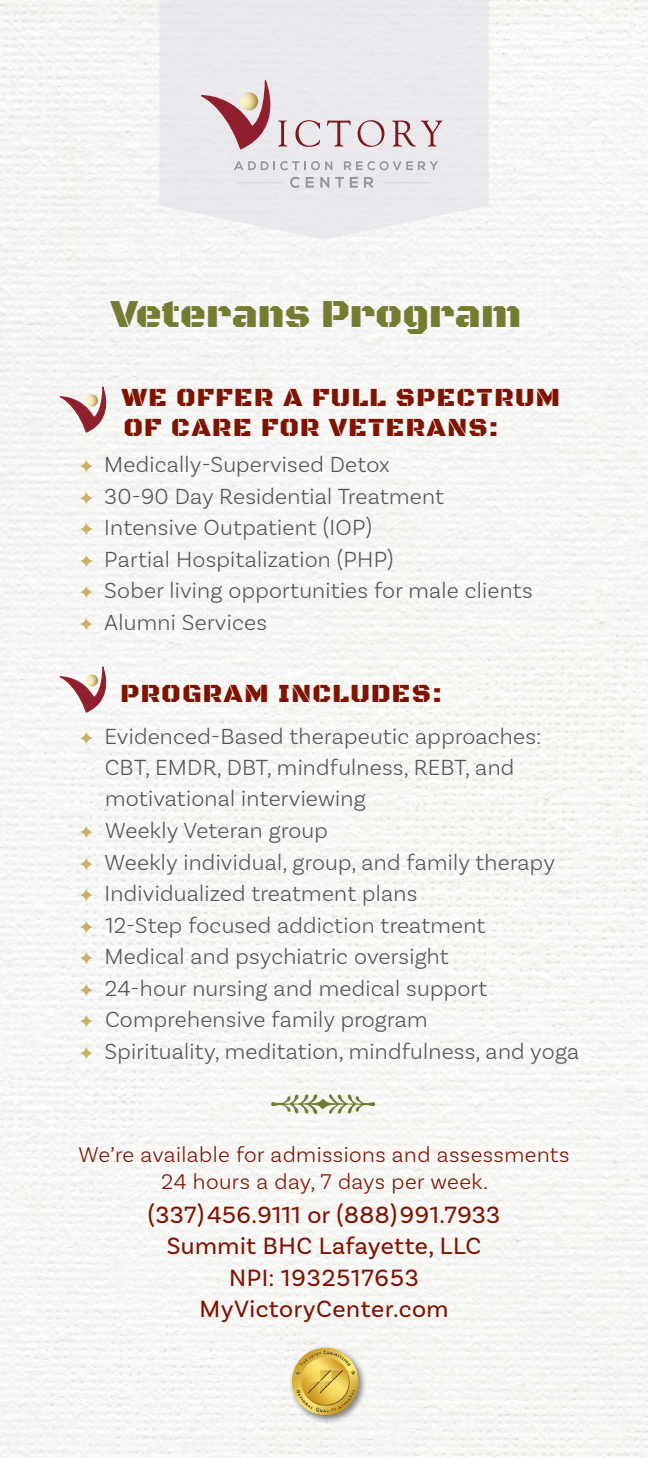
<style>
.page{position:relative;width:648px;height:1458px;background:#f7f7f6}
.page>*{position:absolute;margin:0;border:0;box-sizing:border-box;transform-origin:0 0}
.t1{font:40.5px "Black Ops One";color:#747c32}
.t2{font:26.78px "Black Ops One";letter-spacing:.05em;color:#7f1301}
.t3{font:24.75px "Basic Sans";letter-spacing:.02em;color:#7f1301}
.t4{font:24.75px "Basic Sans";letter-spacing:.04em;color:#7f1301}
.t5{font:300 23.18px/32.4px "Basic Sans";letter-spacing:.01em;color:#54555a}
.t6{font:300 22.5px "Basic Sans";letter-spacing:.02em;color:#7f1301}
.s1{color:#c9b168}
</style>
<div class="page">
<svg style="left:60px;top:386px;width:50px;height:46px"></svg>
<svg style="left:60px;top:666px;width:50px;height:46px"></svg>
<div style="left:289px;top:1345px;width:78px;height:79px;background:#231f20;opacity:.55"></div>
<img style="left:292px;top:1348px;width:66px;height:67px;border-radius:33px">
<svg style="left:159px;top:0;width:330px;height:240px;background:#ebe9ec"></svg>
<svg style="left:234px;top:161px;width:98px;height:9px"></svg>
<svg style="left:344px;top:161px;width:94px;height:9px"></svg>
<svg style="left:290px;top:177px;width:10px;height:11px"></svg>
<svg style="left:306px;top:177px;width:8px;height:11px"></svg>
<svg style="left:320px;top:177px;width:9px;height:11px"></svg>
<svg style="left:335px;top:177px;width:9px;height:11px"></svg>
<svg style="left:350px;top:177px;width:8px;height:11px"></svg>
<svg style="left:364px;top:177px;width:10px;height:11px"></svg>
<hr style="left:384px;top:182px;width:47px;height:1px;background:#d9dada">
<hr style="left:237px;top:182px;width:46px;height:1px;background:#d9dada">
<svg style="left:201px;top:80px;width:86px;height:71px;background:#d2b4b8"></svg>
<svg style="left:295px;top:120px;width:25px;height:27px"></svg>
<svg style="left:327px;top:121px;width:24px;height:26px"></svg>
<svg style="left:358px;top:120px;width:26px;height:27px"></svg>
<svg style="left:392px;top:120px;width:50px;height:27px"></svg>
<div style="left:271px;top:1094px;width:104px;height:20px;background:#f7f7f5"></div>
<p class="t1" style="left:111px;top:290px;width:412px">Veterans Program</p>
<p class="t2" style="left:122px;top:382px;width:440px">WE OFFER A FULL SPECTRUM</p>
<p class="t2" style="left:124px;top:411px;width:376px">OF CARE FOR VETERANS:</p>
<p class="t5" style="left:80px;top:448px;width:312px"><span class="s1">✦</span> Medically-Supervised Detox</p>
<p class="t5" style="left:80px;top:479px;width:366px"><span class="s1">✦</span> 30-90 Day Residential Treatment</p>
<p class="t5" style="left:80px;top:511px;width:294px"><span class="s1">✦</span> Intensive Outpatient (IOP)</p>
<p class="t5" style="left:80px;top:542px;width:315px"><span class="s1">✦</span> Partial Hospitalization (PHP)</p>
<p class="t5" style="left:80px;top:574px;width:454px"><span class="s1">✦</span> Sober living opportunities for male clients</p>
<p class="t5" style="left:80px;top:605px;width:189px"><span class="s1">✦</span> Alumni Services</p>
<p class="t2" style="left:121px;top:678px;width:323px">PROGRAM INCLUDES:</p>
<p class="t5" style="left:80px;top:719px;width:463px"><span class="s1">✦</span> Evidenced-Based therapeutic approaches:</p>
<p class="t5" style="left:105px;top:751px;width:411px">CBT, EMDR, DBT, mindfulness, REBT, and</p>
<p class="t5" style="left:80px;top:781px;width:288px;text-indent:26px">motivational interviewing <span class="s1">✦</span> Weekly Veteran group</p>
<p class="t5" style="left:80px;top:845px;width:477px"><span class="s1">✦</span> Weekly individual, group, and family therapy</p>
<p class="t5" style="left:80px;top:877px;width:339px"><span class="s1">✦</span> Individualized treatment plans</p>
<p class="t5" style="left:80px;top:908px;width:407px"><span class="s1">✦</span> 12-Step focused addiction treatment</p>
<p class="t5" style="left:80px;top:940px;width:371px"><span class="s1">✦</span> Medical and psychiatric oversight</p>
<p class="t5" style="left:80px;top:971px;width:409px"><span class="s1">✦</span> 24-hour nursing and medical support</p>
<p class="t5" style="left:80px;top:1003px;width:349px"><span class="s1">✦</span> Comprehensive family program</p>
<p class="t5" style="left:80px;top:1034px;width:501px"><span class="s1">✦</span> Spirituality, meditation, mindfulness, and yoga</p>
<p class="t6" style="left:79px;top:1141px;width:492px">We’re available for admissions and assessments</p>
<p class="t6" style="left:161px;top:1168px;width:328px">24 hours a day, 7 days per week.</p>
<p class="t3" style="left:148px;top:1200px;width:354px">(337)456.9111 or (888)991.7933</p>
<p class="t3" style="left:167px;top:1231px;width:316px">Summit BHC Lafayette, LLC</p>
<p class="t4" style="left:229px;top:1263px;width:191px">NPI: 1932517653</p>
<p class="t3" style="left:199px;top:1294px;width:251px">MyVictoryCenter.com</p>
</div>
